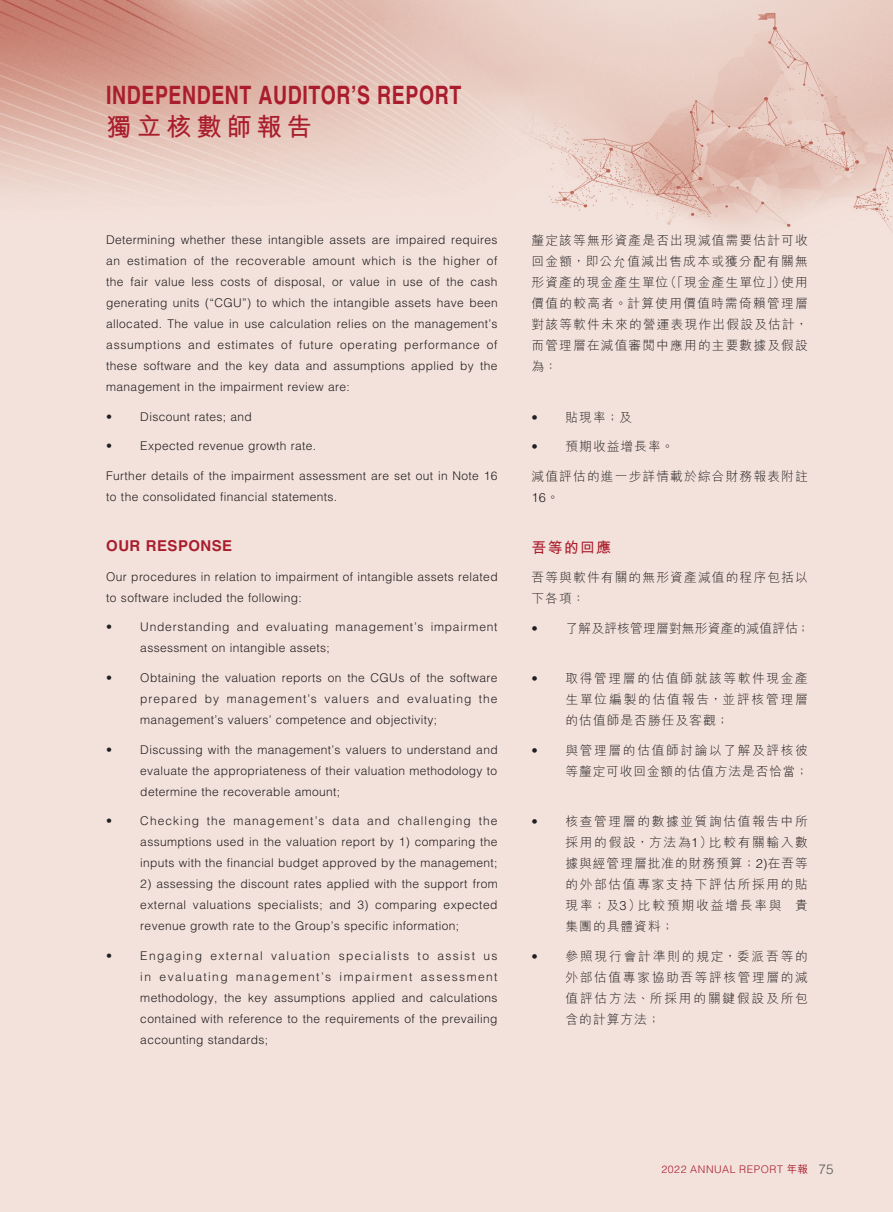
<style>
.page{position:relative;width:893px;height:1212px;background:#fff}
.page>*{position:absolute;margin:0;border:0;box-sizing:border-box;transform-origin:0 0}
.t1{font:700 25.5px "M Hei HK";letter-spacing:.18em;color:#aa1d2d}
.t2{font:700 25.35px "Helvetica LT Std";letter-spacing:.03em;color:#aa1d2d;scale:.77 1}
.t3{font:700 15px "Helvetica LT Std";letter-spacing:.03em;color:#aa1d2d}
.t4{font:700 15px "M Hei HK";letter-spacing:.08em;color:#aa1d2d}
.t5{font:300 12.75px/21px "M Hei HK";letter-spacing:.09em;color:#231f20;text-align:justify}
.t6{font:300 12.75px "M Hei HK";letter-spacing:.015em;color:#231f20}
.t7{font:300 12.75px "Helvetica LT Std";color:#231f20}
.t8{font:300 12px/21px "Helvetica LT Std";letter-spacing:.03em;color:#231f20;text-align:justify}
.t9{font:300 12px/21px "Helvetica LT Std";letter-spacing:.065em;color:#231f20}
.t10{font:300 10.5px "Helvetica LT Std";letter-spacing:.055em;color:#aa1d2d}
.s1{font-family:"Helvetica LT Std"}
.s2{font-family:"M Hei HK"}
.s3{font-family:"M Hei HK";font-weight:500}
.s4{font-size:13.5px;color:#57585a}
</style>
<div class="page">
<img style="left:0;top:0;width:893px;height:1212px">
<h2 class="t2" style="left:106px;top:79px;width:462px">INDEPENDENT AUDITOR’S REPORT</h2>
<h1 class="t1" style="left:106px;top:108px;width:207px">獨立核數師報告</h1>
<p class="t8" style="left:106px;top:229px;width:393px">Determining whether these intangible assets are impaired requires an estimation of the recoverable amount which is the higher of the fair value less costs of disposal, or value in use of the cash generating units (“CGU”) to which the intangible assets have been allocated. The value in use calculation relies on the management’s assumptions and estimates of future operating performance of these software and the key data and assumptions applied by the management in the impairment review are:</p>
<p class="t8" style="left:106px;top:406px;width:147px">• Discount rates; and</p>
<p class="t8" style="left:106px;top:435px;width:211px">• Expected revenue growth rate.</p>
<p class="t8" style="left:106px;top:465px;width:393px">Further details of the impairment assessment are set out in Note 16 to the consolidated financial statements.</p>
<p class="t3" style="left:106px;top:537px;width:127px">OUR RESPONSE</p>
<p class="t8" style="left:106px;top:566px;width:393px">Our procedures in relation to impairment of intangible assets related to software included the following:</p>
<p class="t9" style="left:140px;top:617px;width:359px;text-indent:-34px">• Understanding and evaluating management’s impairment assessment on intangible assets;</p>
<p class="t8" style="left:140px;top:667px;width:359px;text-indent:-34px">• Obtaining the valuation reports on the CGUs of the software prepared by management’s valuers and evaluating the management’s valuers’ competence and objectivity;</p>
<p class="t8" style="left:140px;top:739px;width:359px;text-indent:-34px">• Discussing with the management’s valuers to understand and evaluate the appropriateness of their valuation methodology to determine the recoverable amount;</p>
<p class="t8" style="left:140px;top:810px;width:359px;text-indent:-34px">• Checking the management’s data and challenging the assumptions used in the valuation report by 1) comparing the inputs with the financial budget approved by the management;</p>
<p class="t8" style="left:140px;top:873px;width:359px">2) assessing the discount rates applied with the support from external valuations specialists; and 3) comparing expected revenue growth rate to the Group’s specific information;</p>
<p class="t8" style="left:140px;top:945px;width:359px;text-indent:-34px">• Engaging external valuation specialists to assist us in evaluating management’s impairment assessment methodology, the key assumptions applied and calculations contained with reference to the requirements of the prevailing accounting standards;</p>
<p class="t5" style="left:531px;top:230px;width:278px">釐定該等無形資產是否出現減值需要估計可收回金額，即公允值減出售成本或獲分配有關無形資產的現金產生單位（「現金產生單位」）使用價值的較高者。計算使用價值時需倚賴管理層對該等軟件未來的營運表現作出假設及估計，而管理層在減值審閱中應用的主要數據及假設為：</p>
<p class="t5" style="left:531px;top:406px;width:102px"><span class="s1">•</span> 貼現率；及</p>
<p class="t5" style="left:531px;top:436px;width:144px"><span class="s1">•</span> 預期收益增長率。</p>
<p class="t5" style="left:531px;top:465px;width:278px">減值評估的進一步詳情載於綜合財務報表附註</p>
<p class="t7" style="left:531px;top:489px;width:29px">16<span class="s2">。</span></p>
<p class="t4" style="left:531px;top:536px;width:81px">吾等的回應</p>
<p class="t5" style="left:531px;top:567px;width:278px">吾等與軟件有關的無形資產減值的程序包括以下各項：</p>
<p class="t6" style="left:531px;top:621px;width:279px"><span class="s1">•</span> 了解及評核管理層對無形資產的減值評估；</p>
<p class="t5" style="left:566px;top:668px;width:244px;text-indent:-34px"><span class="s1">•</span> 取得管理層的估值師就該等軟件現金產生單位編製的估值報告，並評核管理層的估值師是否勝任及客觀；</p>
<p class="t5" style="left:531px;top:739px;width:278px;text-align:right"><span class="s1">•</span> 與管理層的估值師討論以了解及評核彼等釐定可收回金額的估值方法是否恰當；</p>
<p class="t5" style="left:566px;top:811px;width:244px;text-indent:-34px"><span class="s1">•</span> 核查管理層的數據並質詢估值報告中所採用的假設，方法為<span class="s1">1</span>）比較有關輸入數據與經管理層批准的財務預算；<span class="s1">2)</span>在吾等的外部估值專家支持下評估所採用的貼現率；及<span class="s1">3</span>）比較預期收益增長率與 貴集團的具體資料；</p>
<p class="t5" style="left:566px;top:945px;width:244px;text-indent:-34px"><span class="s1">•</span> 參照現行會計準則的規定，委派吾等的外部估值專家協助吾等評核管理層的減值評估方法、所採用的關鍵假設及所包含的計算方法；</p>
<p class="t10" style="left:661px;top:1163px;width:174px">2022 ANNUAL REPORT <span class="s3">年報</span> <span class="s4">75</span></p>
</div>
